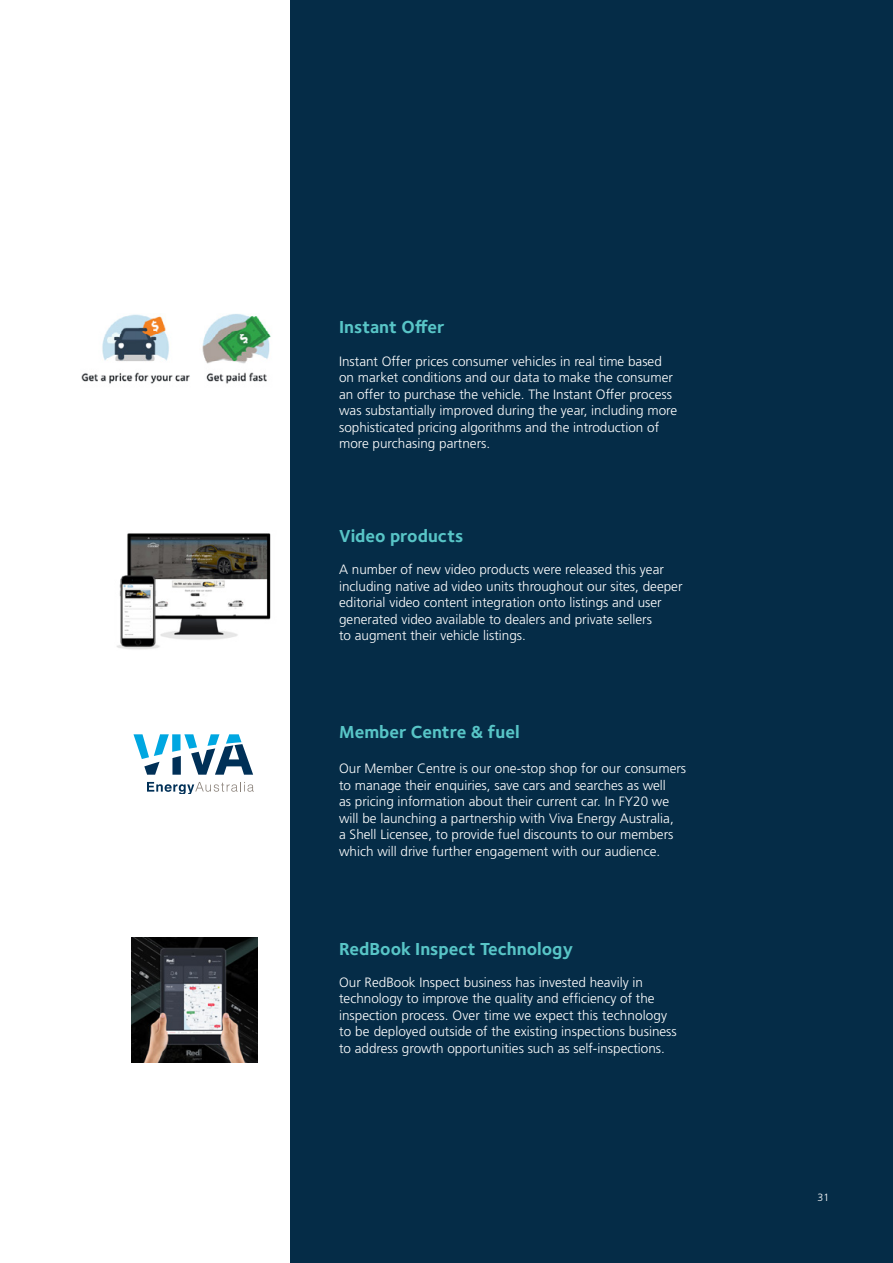
<style>
.page{position:relative;width:893px;height:1263px;background:#fff}
.page>*{position:absolute;margin:0;border:0;box-sizing:border-box;transform-origin:0 0}
.t1{font:700 18px "Foundry Sterling";color:#58c5c7}
.t2{font:300 13.5px/16.5px "Frutiger";color:#fff}
.t3{font:300 10.5px "Frutiger";color:#fff}
</style>
<div class="page">
<img style="left:81px;top:314px;width:109px;height:70px">
<img style="left:202px;top:314px;width:69px;height:70px">
<img style="left:117px;top:533px;width:154px;height:117px">
<div style="left:290px;top:0;width:603px;height:1263px;background:#052c47"></div>
<img style="left:131px;top:938px;width:127px;height:125px">
<svg style="left:147px;top:782px;width:107px;height:11px"></svg>
<svg style="left:133px;top:734px;width:120px;height:41px"></svg>
<h1 class="t1" style="left:339px;top:316px;width:107px">Instant Offer</h1>
<p class="t2" style="left:339px;top:353px;width:340px">Instant Offer prices consumer vehicles in real time based on market conditions and our data to make the consumer an offer to purchase the vehicle. The Instant Offer process was substantially improved during the year, including more sophisticated pricing algorithms and the introduction of more purchasing partners.</p>
<h1 class="t1" style="left:339px;top:525px;width:126px">Video products</h1>
<p class="t2" style="left:339px;top:561px;width:345px">A number of new video products were released this year including native ad video units throughout our sites, deeper editorial video content integration onto listings and user generated video available to dealers and private sellers<br>to augment their vehicle listings.</p>
<h1 class="t1" style="left:339px;top:721px;width:182px">Member Centre &amp; fuel</h1>
<p class="t2" style="left:339px;top:760px;width:349px">Our Member Centre is our one-stop shop for our consumers to manage their enquiries, save cars and searches as well<br>as pricing information about their current car. In FY20 we will be launching a partnership with Viva Energy Australia,<br>a Shell Licensee, to provide fuel discounts to our members which will drive further engagement with our audience.</p>
<h1 class="t1" style="left:339px;top:938px;width:236px">RedBook Inspect Technology</h1>
<p class="t2" style="left:339px;top:974px;width:339px">Our RedBook Inspect business has invested heavily in technology to improve the quality and efficiency of the inspection process. Over time we expect this technology to be deployed outside of the existing inspections business to address growth opportunities such as self-inspections.</p>
<p class="t3" style="left:817px;top:1191px;width:13px">31</p>
</div>
